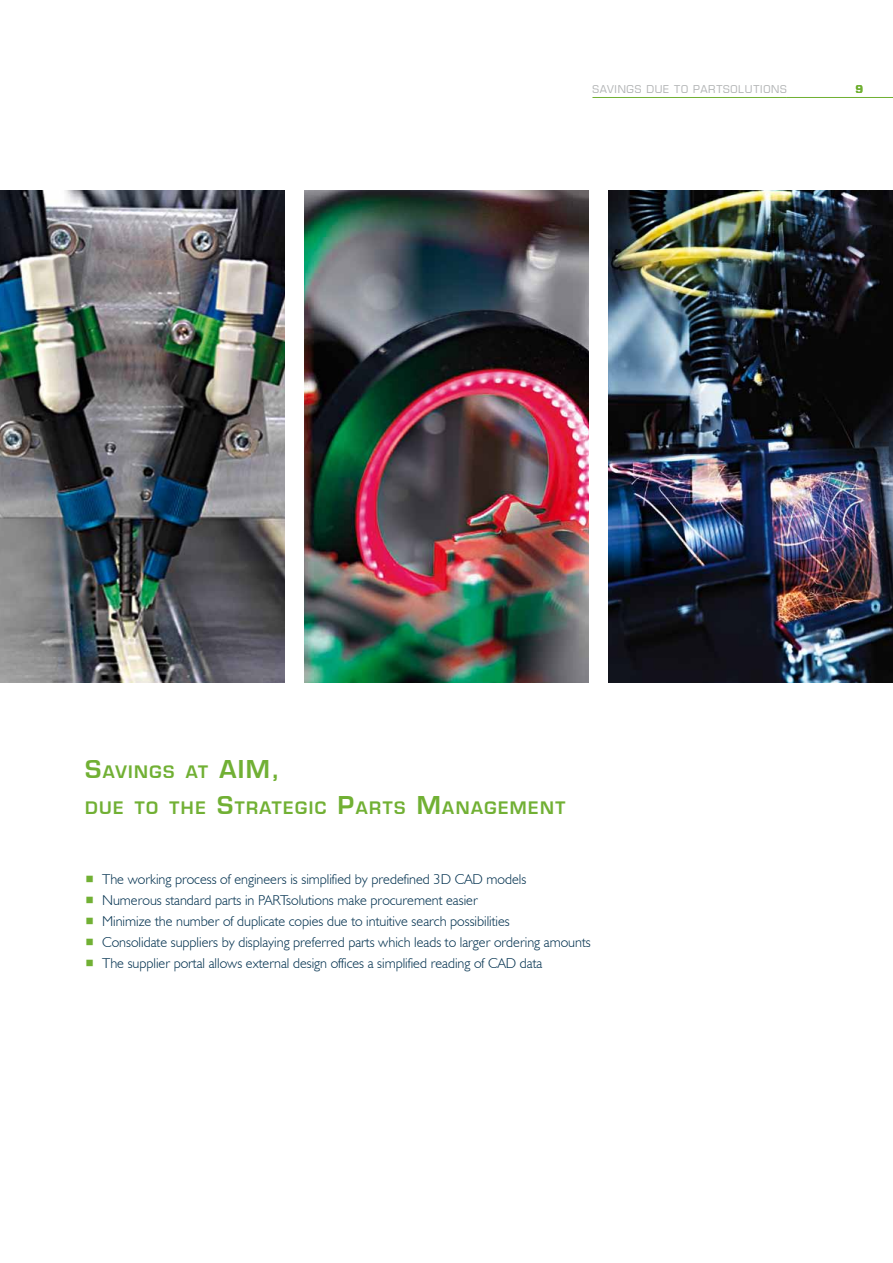
<style>
.page{position:relative;width:893px;height:1263px;background:#fff}
.page>*{position:absolute;margin:0;border:0;box-sizing:border-box;transform-origin:0 0}
.t1{font:700 16.8px/36px "Euromode";letter-spacing:.085em;color:#71b034}
.t2{font:300 14.25px/21px "Humanist 521 BT";color:#01304e}
.t3{font:10.5px "Euromode Plain";letter-spacing:.07em;color:#b1b3b4}
.t4{font:700 10.5px "Euromode";color:#71b134}
.s1{font-size:24px}
</style>
<div class="page">
<hr style="left:786px;top:97px;width:107px;height:1px;background:#71b134">
<img style="left:0;top:191px;width:285px;height:491px">
<img style="left:304px;top:191px;width:285px;height:491px">
<img style="left:608px;top:191px;width:285px;height:491px">
<hr style="left:592px;top:97px;width:195px;height:1px;background:#71b134">
<p class="t3" style="left:592px;top:83px;width:196px">SAVINGS DUE TO PARTSOLUTIONS</p>
<p class="t4" style="left:856px;top:83px;width:9px">9</p>
<p class="t1" style="left:85px;top:754px;width:196px"><span class="s1">S</span>AVINGS AT <span class="s1">AIM ,<br></span>DUE TO THE <span class="s1">S</span>TRAT</p>
<p class="t1" style="left:283px;top:790px;width:86px">EGIC <span class="s1">P</span>ART</p>
<p class="t1" style="left:394px;top:790px;width:173px">S <span class="s1">M</span>ANAGEMENT</p>
<p class="t2" style="left:102px;top:868px;width:490px">The working process of engineers is simplified by predefined 3D CAD models<br>Numerous standard parts in PARTsolutions make procurement easier<br>Minimize the number of duplicate copies due to intuitive search possibilities<br>Consolidate suppliers by displaying preferred parts which leads to larger ordering amounts The supplier portal allows external design offices a simplified reading of CAD data</p>
</div>
